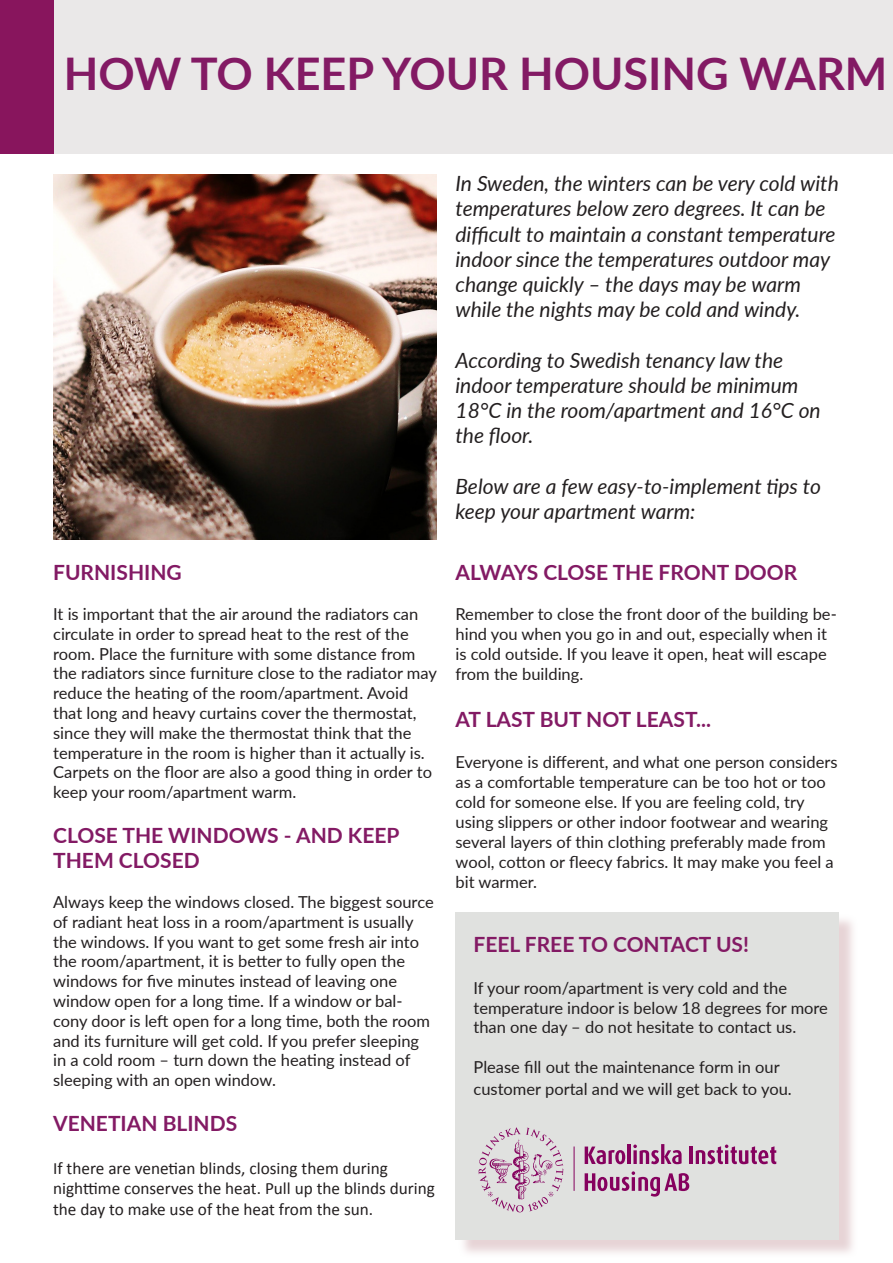
<style>
.page{position:relative;width:893px;height:1263px;background:#fff}
.page>*{position:absolute;margin:0;border:0;box-sizing:border-box;transform-origin:0 0}
.t1{font:700 45px "Lato";color:#831a64}
.t2{font:italic 21px/25.2px "Lato";color:#231f20}
.t3{font:700 21px/25.2px "Lato";color:#831a64}
.t4{font:17.25px/20.7px "Calibri";color:#231f20}
.t5{font:16.5px/19.8px "Lato";color:#231f20}
</style>
<div class="page">
<img style="left:53px;top:174px;width:384px;height:365px">
<div style="left:458px;top:914px;width:400px;height:344px;background:#dfc6c9;opacity:.75"></div>
<div style="left:455px;top:912px;width:384px;height:327px;background:#e0e1df"></div>
<hr style="left:574px;top:1146px;width:1px;height:45px;background:#85015e">
<svg style="left:479px;top:1127px;width:84px;height:85px"></svg>
<svg style="left:585px;top:1146px;width:40px;height:18px"></svg>
<hr style="left:627px;top:1144px;width:4px;height:20px;background:#85015e">
<svg style="left:633px;top:1144px;width:49px;height:20px"></svg>
<hr style="left:689px;top:1146px;width:4px;height:18px;background:#85015e">
<svg style="left:696px;top:1144px;width:80px;height:20px"></svg>
<svg style="left:585px;top:1171px;width:104px;height:25px"></svg>
<div style="left:54px;top:0;width:839px;height:153px;background:#eae8e8"></div>
<div style="left:0;top:0;width:54px;height:153px;background:#88155d"></div>
<p class="t1" style="left:64px;top:41px;width:825px">HOW TO KEEP YOUR HOUSING WARM</p>
<p class="t3" style="left:53px;top:559px;width:130px">FURNISHING</p>
<p class="t5" style="left:53px;top:603px;width:385px">It is important that the air around the radiators can circulate in order to spread heat to the rest of the room. Place the furniture with some distance from the radiators since furniture close to the radiator may reduce the heating of the room/apartment. Avoid that long and heavy curtains cover the thermostat, since they will make the thermostat think that the</p>
<p class="t5" style="left:53px;top:742px;width:380px">temperature in the room is higher than it actually is.<br>Carpets on the floor are also a good thing in order to keep your room/apartment warm.</p>
<p class="t3" style="left:53px;top:822px;width:348px">CLOSE THE WINDOWS - AND KEEP<br>THEM CLOSED</p>
<p class="t5" style="left:53px;top:891px;width:382px">Always keep the windows closed. The biggest source of radiant heat loss in a room/apartment is usually the windows. If you want to get some fresh air into the room/apartment, it is better to fully open the windows for five minutes instead of leaving one window open for a long time. If a window or bal&shy;cony door is left open for a long time, both the room and its furniture will get cold. If you prefer sleeping in a cold room – turn down the heating instead of sleeping with an open window.</p>
<p class="t3" style="left:53px;top:1110px;width:186px">VENETIAN BLINDS</p>
<p class="t4" style="left:53px;top:1157px;width:336px">If there are venetian blinds, closing them during</p>
<p class="t4" style="left:53px;top:1178px;width:383px">nighttime conserves the heat. Pull up the blinds during the day to make use of the heat from the sun.</p>
<p class="t2" style="left:455px;top:170px;width:385px">In Sweden, the winters can be very cold with temperatures below zero degrees. It can be difficult to maintain a constant temperature indoor since the temperatures outdoor may change quickly – the days may be warm</p>
<p class="t2" style="left:455px;top:296px;width:346px">while the nights may be cold and windy.</p>
<p class="t2" style="left:455px;top:347px;width:367px">According to Swedish tenancy law the indoor temperature should be minimum<br>18°C in the room/apartment and 16°C on the floor.</p>
<p class="t2" style="left:455px;top:473px;width:367px">Below are a few easy-to-implement tips to keep your apartment warm:</p>
<p class="t3" style="left:455px;top:559px;width:343px">ALWAYS CLOSE THE FRONT DOOR</p>
<p class="t5" style="left:455px;top:603px;width:383px">Remember to close the front door of the building be&shy;hind you when you go in and out, especially when it is cold outside. If you leave it open, heat will escape from the building.</p>
<p class="t3" style="left:455px;top:706px;width:257px">AT LAST BUT NOT LEAST...</p>
<p class="t5" style="left:455px;top:752px;width:383px">Everyone is different, and what one person considers as a comfortable temperature can be too hot or too cold for someone else. If you are feeling cold, try using slippers or other indoor footwear and wearing several layers of thin clothing preferably made from wool, cotton or fleecy fabrics. It may make you feel a bit warmer.</p>
<p class="t3" style="left:473px;top:931px;width:277px">FEEL FREE TO CONTACT US!</p>
<p class="t5" style="left:473px;top:977px;width:315px">If your room/apartment is very cold and the</p>
<p class="t5" style="left:473px;top:997px;width:356px">temperature indoor is below 18 degrees for more than one day – do not hesitate to contact us.</p>
<p class="t5" style="left:473px;top:1056px;width:308px">Please fill out the maintenance form in our</p>
<p class="t5" style="left:473px;top:1078px;width:320px">customer portal and we will get back to you.</p>
</div>
